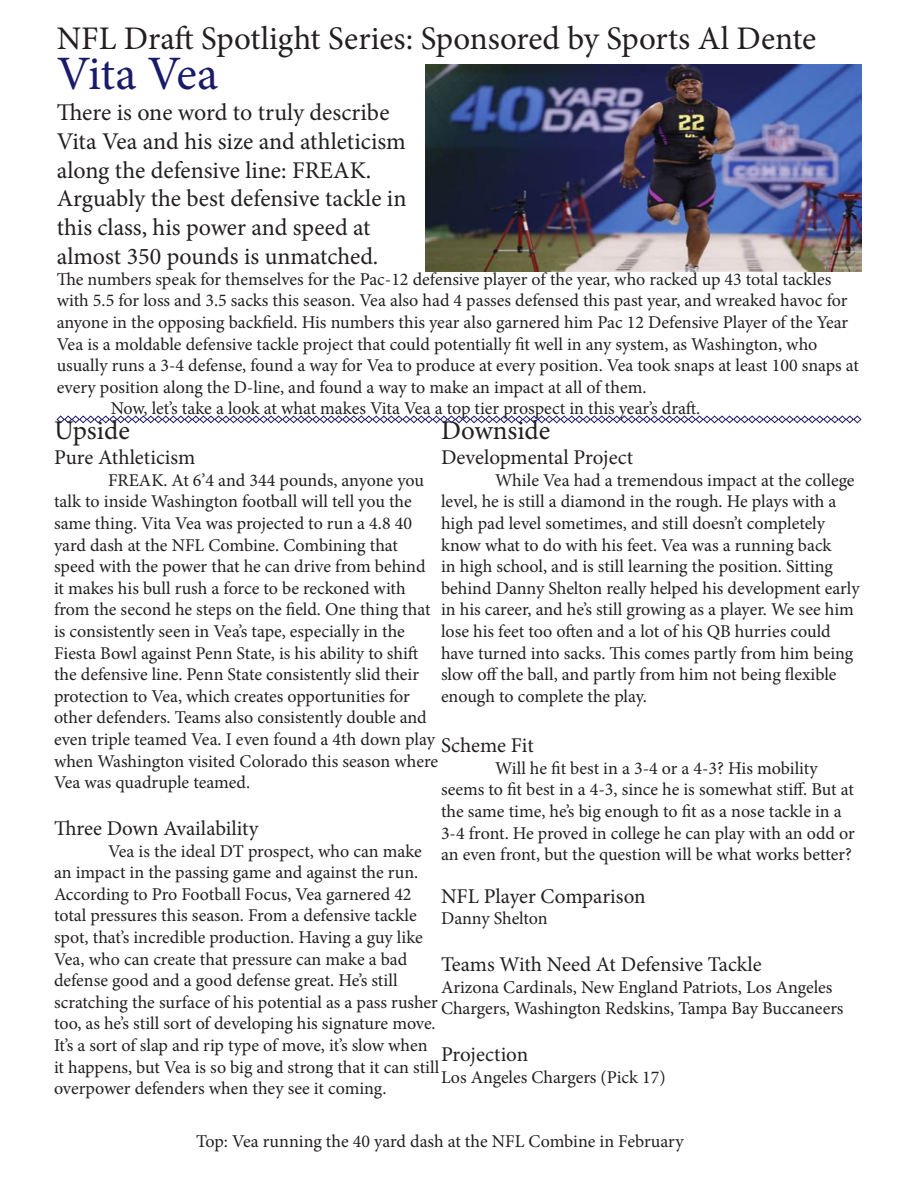
<style>
.page{position:relative;width:918px;height:1188px;background:#fff}
.page>*{position:absolute;margin:0;border:0;box-sizing:border-box;transform-origin:0 0}
.t1{font:48px "Minion Pro";letter-spacing:-.01em;color:#1a1a6a}
.t2{font:33px "Minion Pro";color:#231f20}
.t3{font:27px "Minion Pro";color:#231f20}
.t4{font:24px/28.8px "Minion Pro";color:#231f20}
.t5{font:21px "Minion Pro";color:#231f20}
.t6{font:18px/21.6px "Minion Pro";color:#231f20}
</style>
<div class="page">
<img style="left:426px;top:65px;width:435px;height:207px">
<svg style="left:56px;top:415px;width:806px;height:9px"></svg>
<p class="t2" style="left:57px;top:17px;width:761px">NFL Draft Spotlight Series: Sponsored by Sports Al Dente</p>
<p class="t1" style="left:57px;top:41px;width:163px">Vita Vea</p>
<p class="t4" style="left:57px;top:98px;width:351px">There is one word to truly describe Vita Vea and his size and athleticism along the defensive line: FREAK.<br>Arguably the best defensive tackle in this class, his power and speed at</p>
<p class="t4" style="left:57px;top:242px;width:323px">almost 350 pounds is unmatched.</p>
<p class="t6" style="left:57px;top:268px;width:804px">The numbers speak for themselves for the Pac-12 defensive player of the year, who racked up 43 total tackles with 5.5 for loss and 3.5 sacks this season. Vea also had 4 passes defensed this past year, and wreaked havoc for anyone in the opposing backfield. His numbers this year also garnered him Pac 12 Defensive Player of the Year Vea is a moldable defensive tackle project that could potentially fit well in any system, as Washington, who usually runs a 3-4 defense, found a way for Vea to produce at every position. Vea took snaps at least 100 snaps at every position along the D-line, and found a way to make an impact at all of them.</p>
<p class="t6" style="left:111px;top:398px;width:591px">Now, let’s take a look at what makes Vita Vea a top tier prospect in this year’s draft.</p>
<p class="t3" style="left:54px;top:412px;width:77px">Upside</p>
<p class="t5" style="left:54px;top:443px;width:143px">Pure Athleticism</p>
<p class="t6" style="left:54px;top:469px;width:386px;text-indent:54px">FREAK. At 6’4 and 344 pounds, anyone you talk to inside Washington football will tell you the same thing. Vita Vea was projected to run a 4.8 40 yard dash at the NFL Combine. Combining that speed with the power that he can drive from behind it makes his bull rush a force to be reckoned with from the second he steps on the field. One thing that is consistently seen in Vea’s tape, especially in the Fiesta Bowl against Penn State, is his ability to shift the defensive line. Penn State consistently slid their protection to Vea, which creates opportunities for other defenders. Teams also consistently double and even triple teamed Vea. I even found a 4th down play when Washington visited Colorado this season where Vea was quadruple teamed.</p>
<p class="t5" style="left:54px;top:814px;width:206px">Three Down Availability</p>
<p class="t6" style="left:54px;top:840px;width:387px;text-indent:54px">Vea is the ideal DT prospect, who can make an impact in the passing game and against the run.<br>According to Pro Football Focus, Vea garnered 42 total pressures this season. From a defensive tackle spot, that’s incredible production. Having a guy like Vea, who can create that pressure can make a bad defense good and a good defense great. He’s still scratching the surface of his potential as a pass rusher too, as he’s still sort of developing his signature move.<br>It’s a sort of slap and rip type of move, it’s slow when it happens, but Vea is so big and strong that it can still overpower defenders when they see it coming.</p>
<p class="t3" style="left:441px;top:412px;width:111px">Downside</p>
<p class="t5" style="left:441px;top:443px;width:194px">Developmental Project</p>
<p class="t6" style="left:441px;top:469px;width:420px;text-indent:54px">While Vea had a tremendous impact at the college level, he is still a diamond in the rough. He plays with a high pad level sometimes, and still doesn’t completely know what to do with his feet. Vea was a running back<br>in high school, and is still learning the position. Sitting behind Danny Shelton really helped his development early in his career, and he’s still growing as a player. We see him lose his feet too often and a lot of his QB hurries could have turned into sacks. This comes partly from him being slow off the ball, and partly from him not being flexible enough to complete the play.</p>
<p class="t5" style="left:441px;top:731px;width:94px">Scheme Fit</p>
<p class="t6" style="left:441px;top:757px;width:415px;text-indent:54px">Will he fit best in a 3-4 or a 4-3? His mobility seems to fit best in a 4-3, since he is somewhat stiff. But at the same time, he’s big enough to fit as a nose tackle in a 3-4 front. He proved in college he can play with an odd or an even front, but the question will be what works better?</p>
<p class="t5" style="left:441px;top:882px;width:206px">NFL Player Comparison</p>
<p class="t6" style="left:441px;top:908px;width:108px">Danny Shelton</p>
<p class="t5" style="left:441px;top:950px;width:322px">Teams With Need At Defensive Tackle</p>
<p class="t6" style="left:441px;top:976px;width:404px">Arizona Cardinals, New England Patriots, Los Angeles<br>Chargers, Washington Redskins, Tampa Bay Buccaneers</p>
<p class="t5" style="left:441px;top:1040px;width:89px">Projection</p>
<p class="t6" style="left:441px;top:1066px;width:226px">Los Angeles Chargers (Pick 17)</p>
<p class="t6" style="left:196px;top:1131px;width:489px">Top: Vea running the 40 yard dash at the NFL Combine in February</p>
</div>
